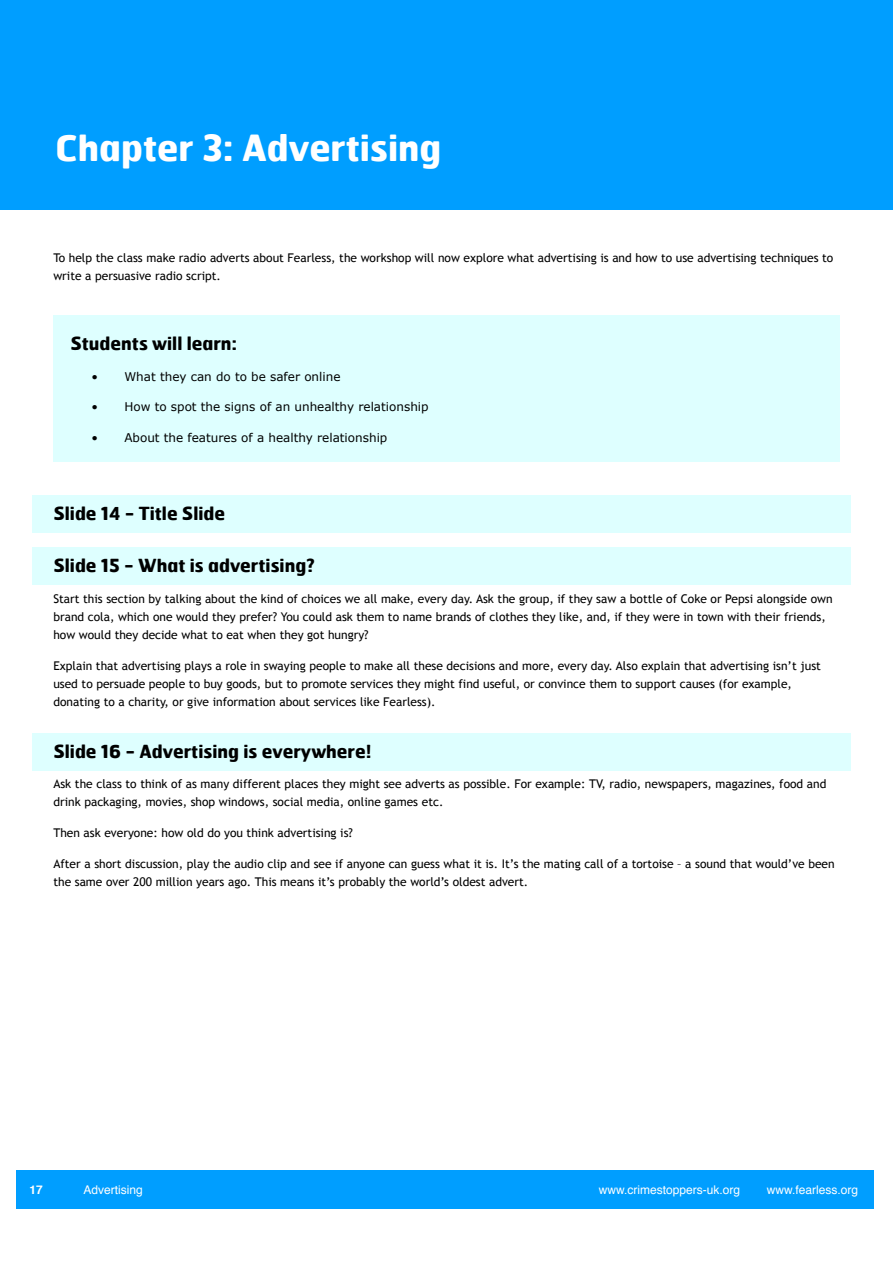
<style>
.page{position:relative;width:893px;height:1263px;background:#fff}
.page>*{position:absolute;margin:0;border:0;box-sizing:border-box;transform-origin:0 0}
.t1{font:700 36px "Hermes";color:#fff}
.t2{font:700 18px "Hermes";color:#000}
.t3{font:12px/18px "Trebuchet MS";color:#000}
.t4{font:12px "Verdana";color:#000}
.t5{font:12px "Helvetica";color:#fff}
.t6{font:12px "Helvetica";color:#fffffe}
.t7{font:700 12px "Helvetica";color:#fffffe}
</style>
<div class="page">
<div style="left:17px;top:1170px;width:857px;height:39px;background:#009eff"></div>
<div style="left:32px;top:496px;width:819px;height:37px;background:#deffff"></div>
<div style="left:32px;top:547px;width:819px;height:37px;background:#deffff"></div>
<div style="left:32px;top:733px;width:819px;height:37px;background:#deffff"></div>
<div style="left:0;top:0;width:893px;height:209px;background:#009eff"></div>
<div style="left:53px;top:316px;width:787px;height:146px;background:#deffff"></div>
<h1 class="t1" style="left:55px;top:124px;width:388px">Chapter 3: Advertising</h1>
<p class="t3" style="left:53px;top:249px;width:781px">To help the class make radio adverts about Fearless, the workshop will now explore what advertising is and how to use advertising techniques to write a persuasive radio script.</p>
<h2 class="t2" style="left:70px;top:331px;width:168px">Students will learn:</h2>
<p class="t4" style="left:92px;top:369px;width:250px">• What they can do to be safer online</p>
<p class="t4" style="left:92px;top:399px;width:339px">• How to spot the signs of an unhealthy relationship</p>
<p class="t4" style="left:92px;top:430px;width:297px">• About the features of a healthy relationship</p>
<h2 class="t2" style="left:53px;top:502px;width:173px">Slide 14 - Title Slide</h2>
<h2 class="t2" style="left:53px;top:554px;width:263px">Slide 15 - What is advertising?</h2>
<p class="t3" style="left:53px;top:590px;width:781px">Start this section by talking about the kind of choices we all make, every day. Ask the group, if they saw a bottle of Coke or Pepsi alongside own brand cola, which one would they prefer? You could ask them to name brands of clothes they like, and, if they were in town with their friends, how would they decide what to eat when they got hungry?</p>
<p class="t3" style="left:53px;top:657px;width:769px">Explain that advertising plays a role in swaying people to make all these decisions and more, every day. Also explain that advertising isn’t just used to persuade people to buy goods, but to promote services they might find useful, or convince them to support causes (for example, donating to a charity, or give information about services like Fearless).</p>
<h2 class="t2" style="left:53px;top:739px;width:320px">Slide 16 - Advertising is everywhere!</h2>
<p class="t3" style="left:53px;top:775px;width:775px">Ask the class to think of as many different places they might see adverts as possible. For example: TV, radio, newspapers, magazines, food and drink packaging, movies, shop windows, social media, online games etc.</p>
<p class="t3" style="left:53px;top:824px;width:301px">Then ask everyone: how old do you think advertising is?</p>
<p class="t3" style="left:53px;top:855px;width:783px">After a short discussion, play the audio clip and see if anyone can guess what it is. It’s the mating call of a tortoise – a sound that would’ve been the same over 200 million years ago. This means it’s probably the world’s oldest advert.</p>
<p class="t7" style="left:29px;top:1180px;width:15px">17</p>
<p class="t6" style="left:83px;top:1181px;width:61px">Advertising</p>
<p class="t5" style="left:599px;top:1181px;width:143px">www.crimestoppers-uk.org</p>
<p class="t5" style="left:767px;top:1181px;width:93px">www.fearless.org</p>
</div>
